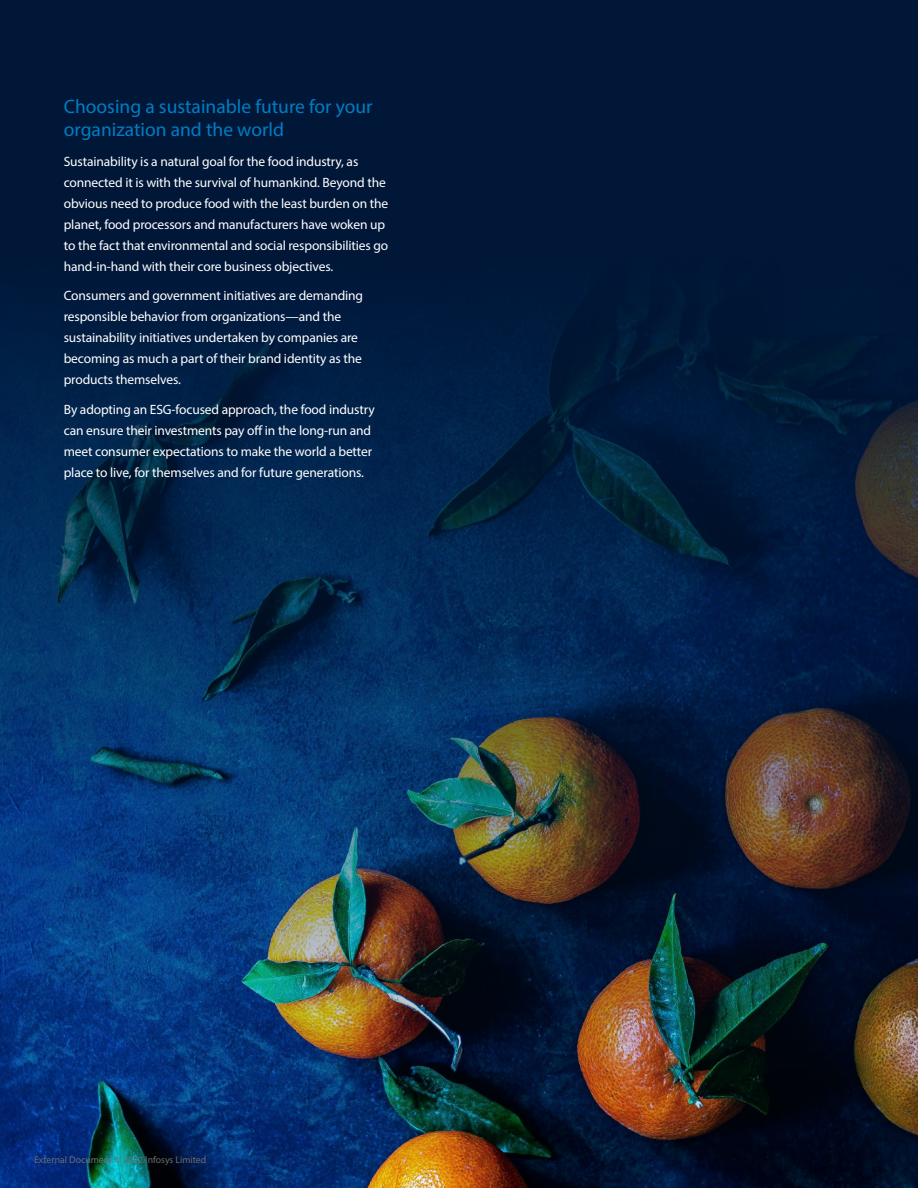
<style>
.page{position:relative;width:918px;height:1188px;background:#001738}
.page>*{position:absolute;margin:0;border:0;box-sizing:border-box;transform-origin:0 0}
.t1{font:19.5px/23.4px "Myriad Pro";color:#007dc3}
.t2{font:13.5px/21px "Myriad Pro";letter-spacing:-.01em;color:#fff}
.t3{font:9.75px "Myriad Pro";color:#6d6e71}
</style>
<div class="page">
<img style="left:0;top:320px;width:918px;height:868px">
<h1 class="t1" style="left:64px;top:94px;width:310px">Choosing a sustainable future for your organization and the world</h1>
<p class="t2" style="left:64px;top:151px;width:326px">Sustainability is a natural goal for the food industry, as connected it is with the survival of humankind. Beyond the obvious need to produce food with the least burden on the planet, food processors and manufacturers have woken up to the fact that environmental and social responsibilities go hand-in-hand with their core business objectives.</p>
<p class="t2" style="left:64px;top:285px;width:301px">Consumers and government initiatives are demanding responsible behavior from organizations—and the sustainability initiatives undertaken by companies are becoming as much a part of their brand identity as the products themselves.</p>
<p class="t2" style="left:64px;top:399px;width:312px">By adopting an ESG-focused approach, the food industry can ensure their investments pay off in the long-run and meet consumer expectations to make the world a better place to live, for themselves and for future generations.</p>
<p class="t3" style="left:34px;top:1154px;width:174px">External Document © 2022 Infosys Limited</p>
</div>
